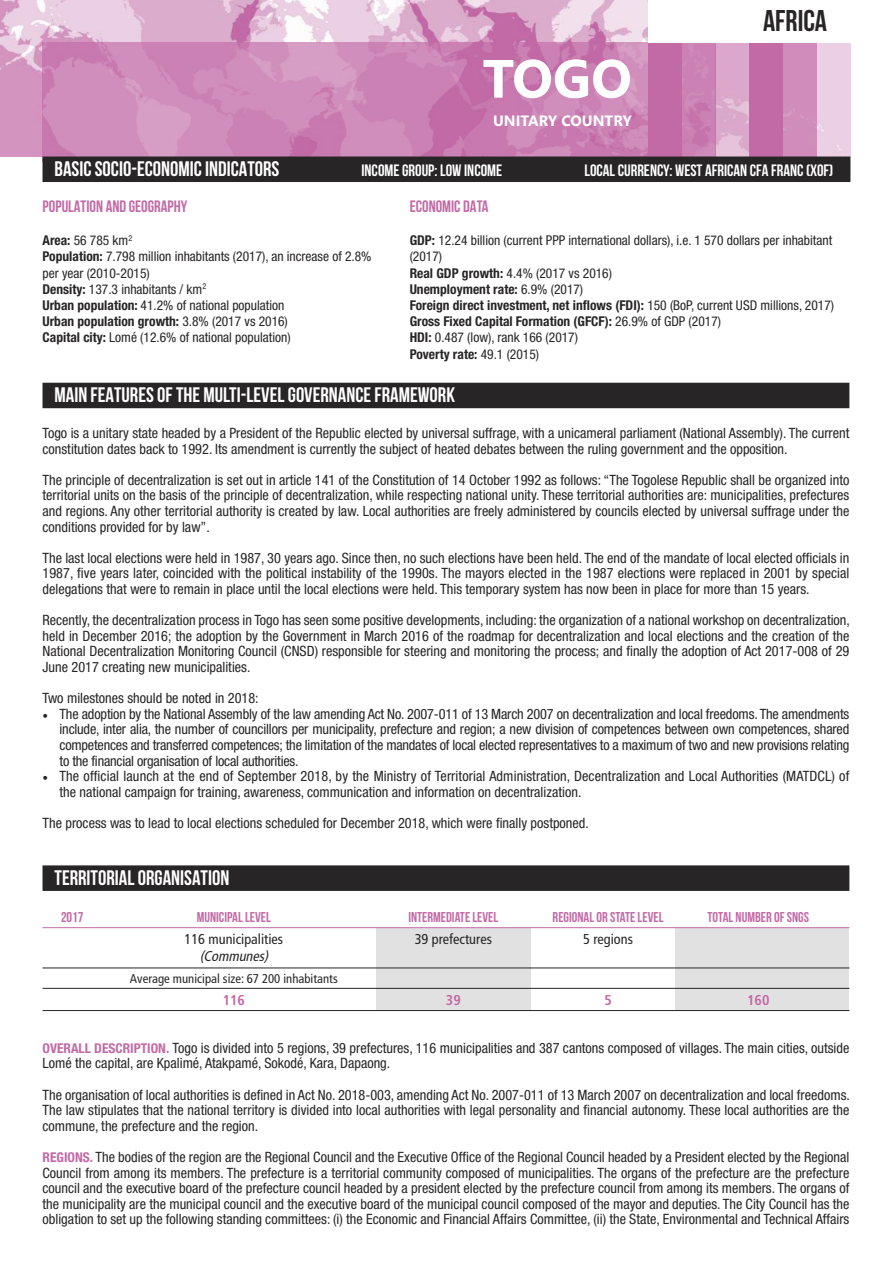
<style>
.page{position:relative;width:893px;height:1263px;background:#fff}
.page>*{position:absolute;margin:0;border:0;box-sizing:border-box;transform-origin:0 0}
.t1{font:700 53.7px "Segoe";color:#fff}
.t2{font:700 30px "Bebas Neue";color:#272526}
.t3{font:700 21px "Bebas Neue";color:#fff}
.t4{font:700 16.5px "Bebas Neue";color:#fff}
.t5{font:700 16.5px "Bebas Neue";color:#c26aa6}
.t6{font:700 15px "Segoe";color:#fff}
.t7{font:condensed 14.25px/15.6px "Helvetica Neue";color:#272526;text-align:justify}
.t8{font:700 14.25px "Bebas Neue";color:#c26aa6}
.t9{font:condensed 14.25px "Frutiger";color:#272526}
.t10{font:italic condensed 14.25px "Frutiger";color:#272526}
.t11{font:700 condensed 14.25px "Frutiger";color:#c26aa6}
.t12{font:condensed 13.5px/16.2px "Helvetica Neue";color:#272526}
.t13{font:condensed 12.75px "Frutiger";color:#272526}
.s1{font-weight:700}
.s2{font-family:"Minion Pro";font-weight:700;font-stretch:normal}
.s3{font-weight:700;font-size:13.5px;color:#c26aa6}
</style>
<div class="page">
<div style="left:675px;top:928px;width:174px;height:82px;background:#e1e1e1"></div>
<div style="left:377px;top:928px;width:154px;height:82px;background:#e1e1e1"></div>
<img style="left:0;top:0;width:850px;height:156px">
<div style="left:43px;top:43px;width:605px;height:119px;background:#c26aa6;opacity:.64"></div>
<div style="left:648px;top:0;width:205px;height:43px;background:#fff"></div>
<div style="left:648px;top:43px;width:34px;height:113px;background:#c26aa6"></div>
<div style="left:682px;top:43px;width:33px;height:113px;background:#c26aa6;opacity:.77"></div>
<div style="left:715px;top:43px;width:34px;height:113px;background:#c26aa6;opacity:.39"></div>
<div style="left:749px;top:43px;width:34px;height:113px;background:#c26aa6"></div>
<div style="left:783px;top:43px;width:34px;height:113px;background:#d08dbc"></div>
<div style="left:43px;top:156px;width:807px;height:26px;background:#272526"></div>
<div style="left:43px;top:383px;width:806px;height:25px;background:#272526"></div>
<div style="left:43px;top:865px;width:806px;height:26px;background:#272526"></div>
<hr style="left:43px;top:927px;width:806px;height:1px;background:#c26aa6">
<hr style="left:43px;top:967px;width:806px;height:1px;background:#272526">
<hr style="left:43px;top:988px;width:806px;height:1px;background:#272526">
<hr style="left:43px;top:1010px;width:806px;height:1px;background:#272526">
<h1 class="t1" style="left:483px;top:48px;width:151px">TOGO</h1>
<p class="t6" style="left:493px;top:112px;width:140px">UNITARY COUNTRY</p>
<h2 class="t2" style="left:763px;top:3px;width:66px">AFRICA</h2>
<h3 class="t3" style="left:55px;top:157px;width:226px">BASICSOCIO-ECONOMIC INDICATORS</h3>
<p class="t4" style="left:361px;top:161px;width:142px">INCOMEGROUP: LOW INCOME</p>
<p class="t4" style="left:584px;top:161px;width:251px">LOCALCURRENCY: WEST AFRICAN CFA FRANC (XOF)</p>
<p class="t5" style="left:43px;top:197px;width:146px">POPULATION AND GEOGRAPHY</p>
<p class="t12" style="left:43px;top:233px;width:330px"><span class="s1">Area:</span> 56 785 km<sup>2<br></sup><span class="s1">Population:</span> 7.798 million inhabitants (2017), an increase of 2.8% per year (2010-2015)<br><span class="s1">Density:</span> 137.3 inhabitants / km<sup>2<br></sup><span class="s1">Urban population:</span> 41.2% of national population<br><span class="s1">Urban population growth:</span> 3.8% (2017 vs 2016)<br><span class="s1">Capital city:</span> Lomé (12.6% of national population)</p>
<p class="t5" style="left:410px;top:197px;width:80px">ECONOMIC DATA</p>
<p class="t12" style="left:410px;top:233px;width:426px"><span class="s1">GDP:</span> 12.24 billion (current PPP international dollars), i.e. 1 570 dollars per inhabitant (2017)<br><span class="s1">Real GDP growth:</span> 4.4% (2017 vs 2016)<br><span class="s1">Unemployment rate:</span> 6.9% (2017)<br><span class="s1">Foreign direct investment, net inflows (FDI):</span> 150 (BoP, current USD millions, 2017)<br><span class="s1">Gross Fixed Capital Formation (GFCF):</span> 26.9% of GDP (2017)<br><span class="s1">HDI:</span> 0.487 (low), rank 166 (2017)<br><span class="s1">Poverty rate:</span> 49.1 (2015)</p>
<h3 class="t3" style="left:55px;top:383px;width:402px">MAIN FEATURES OF THE MULTI-LEVELGOVERNANCEFRAMEWORK</h3>
<p class="t7" style="left:43px;top:426px;width:808px">Togo is a unitary state headed by a President of the Republic elected by universal suffrage, with a unicameral parliament (National Assembly). The current constitution dates back to 1992. Its amendment is currently the subject of heated debates between the ruling government and the opposition.</p>
<p class="t7" style="left:43px;top:473px;width:808px">The principle of decentralization is set out in article 141 of the Constitution of 14 October 1992 as follows: “The Togolese Republic shall be organized into territorial units on the basis of the principle of decentralization, while respecting national unity. These territorial authorities are: municipalities, prefectures and regions. Any other territorial authority is created by law. Local authorities are freely administered by councils elected by universal suffrage under the conditions provided for by law”.</p>
<p class="t7" style="left:43px;top:551px;width:808px">The last local elections were held in 1987, 30 years ago. Since then, no such elections have been held. The end of the mandate of local elected officials in 1987, five years later, coincided with the political instability of the 1990s. The mayors elected in the 1987 elections were replaced in 2001 by special delegations that were to remain in place until the local elections were held. This temporary system has now been in place for more than 15 years.</p>
<p class="t7" style="left:43px;top:614px;width:809px">Recently, the decentralization process in Togo has seen some positive developments, including: the organization of a national workshop on decentralization, held in December 2016; the adoption by the Government in March 2016 of the roadmap for decentralization and local elections and the creation of the National Decentralization Monitoring Council (CNSD) responsible for steering and monitoring the process; and finally the adoption of Act 2017-008 of 29<br>June 2017 creating new municipalities.</p>
<p class="t7" style="left:43px;top:692px;width:218px">Two milestones should be noted in 2018:</p>
<p class="t7" style="left:60px;top:707px;width:791px;text-indent:-17px"><span class="s2">•</span> The adoption by the National Assembly of the law amending Act No. 2007-011 of 13 March 2007 on decentralization and local freedoms. The amendments include, inter alia, the number of councillors per municipality, prefecture and region; a new division of competences between own competences, shared competences and transferred competences; the limitation of the mandates of local elected representatives to a maximum of two and new provisions relating to the financial organisation of local authorities.</p>
<p class="t7" style="left:60px;top:770px;width:791px;text-indent:-17px"><span class="s2">•</span> The official launch at the end of September 2018, by the Ministry of Territorial Administration, Decentralization and Local Authorities (MATDCL) of the national campaign for training, awareness, communication and information on decentralization.</p>
<p class="t7" style="left:43px;top:816px;width:548px">The process was to lead to local elections scheduled for December 2018, which were finally postponed.</p>
<h3 class="t3" style="left:55px;top:865px;width:176px">TERRITORIAL ORGANISATION</h3>
<p class="t8" style="left:61px;top:909px;width:24px">2017</p>
<p class="t8" style="left:197px;top:909px;width:76px">MUNICIPALLEVEL</p>
<p class="t8" style="left:408px;top:909px;width:91px">INTERMEDIATE LEVEL</p>
<p class="t8" style="left:553px;top:909px;width:112px">REGIONAL OR STATELEVEL</p>
<p class="t8" style="left:707px;top:909px;width:103px">TOTAL NUMBER OF SNGS</p>
<p class="t9" style="left:185px;top:933px;width:100px">116 municipalities</p>
<p class="t9" style="left:415px;top:933px;width:79px">39 prefectures</p>
<p class="t9" style="left:583px;top:933px;width:51px">5 regions</p>
<p class="t10" style="left:200px;top:950px;width:73px">(Communes)</p>
<p class="t13" style="left:130px;top:973px;width:209px">Average municipal size: 67 200 inhabitants</p>
<p class="t11" style="left:223px;top:994px;width:24px">116</p>
<p class="t11" style="left:446px;top:994px;width:16px">39</p>
<p class="t11" style="left:604px;top:994px;width:9px">5</p>
<p class="t11" style="left:747px;top:994px;width:24px">160</p>
<p class="t7" style="left:43px;top:1041px;width:808px"><span class="s3">OVERALL DESCRIPTION.</span> Togo is divided into 5 regions, 39 prefectures, 116 municipalities and 387 cantons composed of villages. The main cities, outside<br>Lomé the capital, are Kpalimé, Atakpamé, Sokodé, Kara, Dapaong.</p>
<p class="t7" style="left:43px;top:1088px;width:809px">The organisation of local authorities is defined in Act No. 2018-003, amending Act No. 2007-011 of 13 March 2007 on decentralization and local freedoms.<br>The law stipulates that the national territory is divided into local authorities with legal personality and financial autonomy. These local authorities are the commune, the prefecture and the region.</p>
<p class="t7" style="left:43px;top:1150px;width:808px"><span class="s3">REGIONS.</span> The bodies of the region are the Regional Council and the Executive Office of the Regional Council headed by a President elected by the Regional Council from among its members. The prefecture is a territorial community composed of municipalities. The organs of the prefecture are the prefecture council and the executive board of the prefecture council headed by a president elected by the prefecture council from among its members. The organs of the municipality are the municipal council and the executive board of the municipal council composed of the mayor and deputies. The City Council has the obligation to set up the following standing committees: (i) the Economic and Financial Affairs Committee, (ii) the State, Environmental and Technical Affairs</p>
</div>
